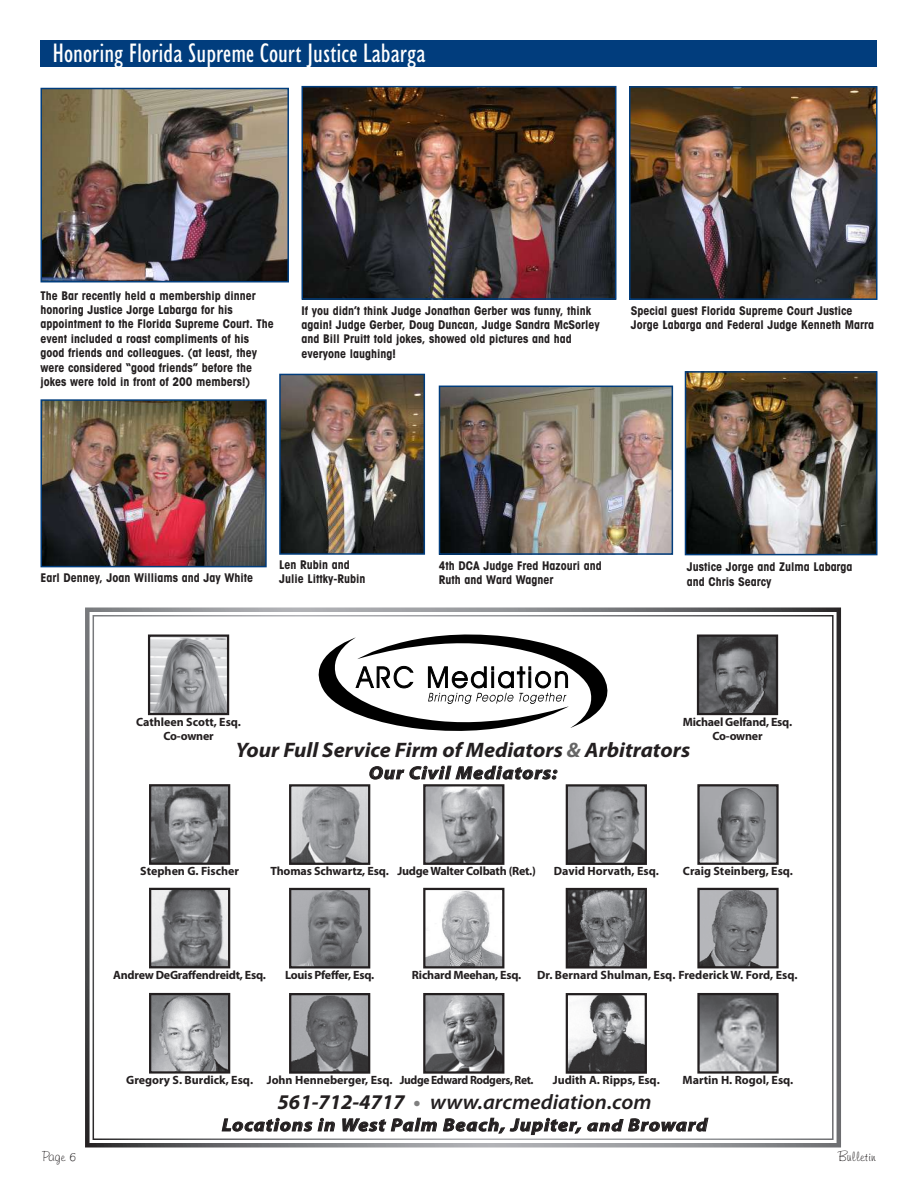
<style>
.page{position:relative;width:918px;height:1188px;background:#fff}
.page>*{position:absolute;margin:0;border:0;box-sizing:border-box;transform-origin:0 0}
.t1{font:condensed 27px "Humanist 521 BT";color:#fff}
.t2{font:21px "Myriad Pro Bold It+XJRGNT";color:#231f20;scale:1.05 1}
.t3{font:21px "Myriad Pro Semibold It+QHVUOW";color:#231f20;scale:1.05 1}
.t4{font:18px "Myriad Pro Bold It+XJRGNT";letter-spacing:.05em;color:#231f20;scale:1.1 1}
.t5{font:13.5px "Freehand 591 BT Regular A";color:#231f20}
.t6{font:700 condensed 12px/14.4px "Avant Garde";color:#231f20}
.t7{font:12px/14.4px "Anonymous 1";letter-spacing:-.01em;color:#231f20;text-align:center}
.t8{font:12px "Anonymous 1";letter-spacing:-.03em;color:#231f20;scale:.96 1}
.s1{color:#666}
.s2{font-family:"Myriad Pro Bold It+XJRGNT"}
.s3{font-size:16.2px}
</style>
<div class="page">
<div style="left:40px;top:40px;width:838px;height:28px;background:#013d7d"></div>
<img style="left:43px;top:91px;width:243px;height:188px">
<div style="left:40px;top:88px;width:249px;height:194px;border:2px solid #013d7d"></div>
<img style="left:43px;top:402px;width:221px;height:162px">
<div style="left:40px;top:399px;width:227px;height:168px;border:2px solid #013d7d"></div>
<img style="left:282px;top:377px;width:140px;height:175px">
<div style="left:279px;top:374px;width:146px;height:181px;border:2px solid #013d7d"></div>
<img style="left:688px;top:374px;width:187px;height:178px">
<div style="left:685px;top:371px;width:193px;height:184px;border:2px solid #013d7d"></div>
<img style="left:442px;top:389px;width:228px;height:163px">
<div style="left:439px;top:386px;width:234px;height:169px;border:2px solid #013d7d"></div>
<img style="left:632px;top:89px;width:243px;height:208px">
<div style="left:629px;top:86px;width:249px;height:214px;border:2px solid #013d7d"></div>
<img style="left:305px;top:89px;width:308px;height:208px">
<div style="left:302px;top:86px;width:314px;height:214px;border:2px solid #013d7d"></div>
<svg style="left:85px;top:608px;width:756px;height:540px"></svg>
<svg style="left:222px;top:1118px;width:359px;height:17px"></svg>
<svg style="left:587px;top:1118px;width:121px;height:14px"></svg>
<svg style="left:370px;top:753px;width:187px;height:27px"></svg>
<svg style="left:319px;top:634px;width:288px;height:97px"></svg>
<img style="left:152px;top:787px;width:75px;height:75px">
<div style="left:149px;top:784px;width:81px;height:81px;border:2px solid #231f20"></div>
<img style="left:152px;top:891px;width:75px;height:74px">
<div style="left:149px;top:888px;width:81px;height:80px;border:2px solid #231f20"></div>
<img style="left:152px;top:996px;width:75px;height:75px">
<div style="left:149px;top:993px;width:81px;height:81px;border:2px solid #231f20"></div>
<img style="left:292px;top:787px;width:75px;height:75px">
<div style="left:289px;top:784px;width:81px;height:81px;border:2px solid #231f20"></div>
<img style="left:151px;top:637px;width:75px;height:75px">
<div style="left:148px;top:634px;width:81px;height:81px;border:2px solid #231f20"></div>
<img style="left:292px;top:891px;width:75px;height:75px">
<div style="left:289px;top:888px;width:81px;height:81px;border:2px solid #231f20"></div>
<img style="left:700px;top:637px;width:75px;height:75px">
<div style="left:697px;top:634px;width:81px;height:81px;border:2px solid #231f20"></div>
<img style="left:292px;top:996px;width:75px;height:75px">
<div style="left:289px;top:993px;width:81px;height:81px;border:2px solid #231f20"></div>
<img style="left:569px;top:787px;width:75px;height:75px">
<div style="left:566px;top:784px;width:81px;height:81px;border:2px solid #231f20"></div>
<img style="left:569px;top:891px;width:75px;height:75px">
<div style="left:566px;top:888px;width:81px;height:81px;border:2px solid #231f20"></div>
<img style="left:569px;top:996px;width:75px;height:75px">
<div style="left:566px;top:993px;width:81px;height:81px;border:2px solid #231f20"></div>
<img style="left:700px;top:787px;width:76px;height:75px">
<div style="left:697px;top:784px;width:82px;height:81px;border:2px solid #231f20"></div>
<img style="left:700px;top:891px;width:76px;height:74px">
<div style="left:697px;top:888px;width:82px;height:80px;border:2px solid #231f20"></div>
<img style="left:700px;top:996px;width:76px;height:75px">
<div style="left:697px;top:993px;width:82px;height:81px;border:2px solid #231f20"></div>
<img style="left:426px;top:787px;width:75px;height:75px">
<div style="left:423px;top:784px;width:81px;height:81px;border:2px solid #231f20"></div>
<img style="left:426px;top:891px;width:75px;height:74px">
<div style="left:423px;top:888px;width:81px;height:80px;border:2px solid #231f20"></div>
<img style="left:426px;top:996px;width:75px;height:75px">
<div style="left:423px;top:993px;width:81px;height:81px;border:2px solid #231f20"></div>
<svg style="left:414px;top:1101px;width:6px;height:6px"></svg>
<h1 class="t1" style="left:52px;top:43px;width:375px">Honoring Florida Supreme Court Justice Labarga</h1>
<p class="t6" style="left:40px;top:289px;width:235px">The Bar recently held a membership dinner honoring Justice Jorge Labarga for his appointment to the Florida Supreme Court. The event included a roast compliments of his good friends and colleagues. (at least, they were considered “good friends” before the jokes were told in front of 200 members!)</p>
<p class="t6" style="left:302px;top:304px;width:300px">If you didn’t think Judge Jonathan Gerber was funny, think again! Judge Gerber, Doug Duncan, Judge Sandra McSorley and Bill Pruitt told jokes, showed old pictures and had everyone laughing!</p>
<p class="t6" style="left:631px;top:304px;width:245px">Special guest Florida Supreme Court Justice<br>Jorge Labarga and Federal Judge Kenneth Marra</p>
<p class="t6" style="left:40px;top:572px;width:214px">Earl Denney, Joan Williams and Jay White</p>
<p class="t6" style="left:279px;top:558px;width:88px">Len Rubin and<br>Julie Littky-Rubin</p>
<p class="t6" style="left:439px;top:559px;width:164px">4th DCA Judge Fred Hazouri and<br>Ruth and Ward Wagner</p>
<p class="t6" style="left:687px;top:561px;width:167px">Justice Jorge and Zulma Labarga and Chris Searcy</p>
<p class="t7" style="left:136px;top:715px;width:106px">Cathleen Scott, Esq.<br>Co-owner</p>
<p class="t7" style="left:683px;top:715px;width:111px">Michael Gelfand, Esq.<br>Co-owner</p>
<h2 class="t2" style="left:236px;top:738px;width:434px">Your Full Service Firm of Mediators <span class="s1">&amp;</span> Arbitrators</h2>
<h3 class="t4" style="left:369px;top:762px;width:173px">Our Civil Mediators:</h3>
<p class="t7" style="left:140px;top:865px;width:100px">Stephen G. Fischer</p>
<p class="t7" style="left:270px;top:865px;width:120px">Thomas Schwartz, Esq.</p>
<p class="t7" style="left:397px;top:865px;width:140px">Judge Walter Colbath (Ret.)</p>
<p class="t7" style="left:554px;top:865px;width:107px">David Horvath, Esq.</p>
<p class="t7" style="left:683px;top:865px;width:112px">Craig Steinberg, Esq.</p>
<p class="t7" style="left:113px;top:969px;width:154px">Andrew DeGraffendreidt, Esq.</p>
<p class="t7" style="left:285px;top:969px;width:91px">Louis Pfeffer, Esq.</p>
<p class="t7" style="left:412px;top:969px;width:111px">Richard Meehan, Esq.</p>
<p class="t7" style="left:537px;top:969px;width:262px">Dr. Bernard Shulman, Esq. Frederick W. Ford, Esq.</p>
<p class="t7" style="left:126px;top:1074px;width:128px">Gregory S. Burdick, Esq.</p>
<p class="t7" style="left:267px;top:1074px;width:127px">John Henneberger, Esq.</p>
<p class="t8" style="left:400px;top:1076px;width:141px">Judge Edward Rodgers, Ret.</p>
<p class="t7" style="left:553px;top:1074px;width:108px">Judith A. Ripps, Esq.</p>
<p class="t7" style="left:683px;top:1074px;width:112px">Martin H. Rogol, Esq.</p>
<h2 class="t3" style="left:278px;top:1090px;width:358px"><span class="s2">561-712-4717</span> www.arcmediation.com</h2>
<h3 class="t4" style="left:222px;top:1114px;width:443px">Locations in West Palm Beach, Jupiter, <span class="s3">and</span> Broward</h3>
<p class="t5" style="left:42px;top:1151px;width:35px">Page 6</p>
<p class="t5" style="left:838px;top:1151px;width:39px">Bulletin</p>
</div>
